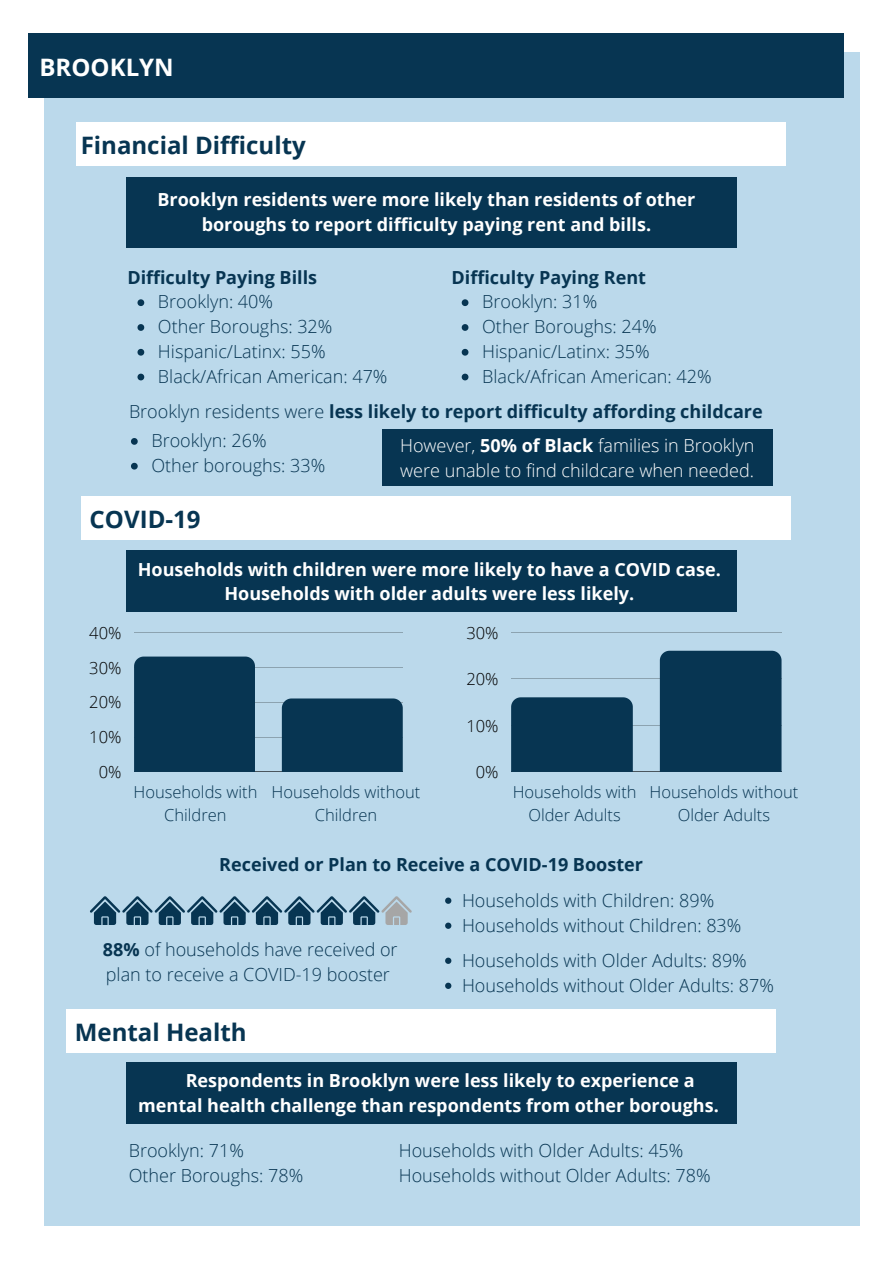
<style>
.page{position:relative;width:894px;height:1264px;background:#fff}
.page>*{position:absolute;margin:0;border:0;box-sizing:border-box;transform-origin:0 0}
.t1{font:700 24px "Open Sans";color:#073552}
.t2{font:700 24px "Open Sans";color:#fff}
.t3{font:300 18px/24.8px "Open Sans";color:#073552}
.t4{font:700 18px/24.8px "Open Sans";color:#fff;text-align:center}
.t5{font:700 18px "Open Sans";color:#073552}
.t6{font:300 18px/24.8px "Open Sans";color:#fff}
.t7{font:300 16.5px/22.5px "Open Sans";color:#073552;text-align:center}
.t8{font:300 16.5px "Open Sans";color:#000}
.s1{font-weight:300}
.s2{font-weight:700}
</style>
<div class="page">
<div style="left:44px;top:52px;width:815px;height:1174px;background:#bbd9eb"></div>
<div style="left:28px;top:33px;width:815px;height:64px;background:#073552"></div>
<div style="left:76px;top:122px;width:710px;height:44px;background:#fff"></div>
<div style="left:81px;top:496px;width:709px;height:44px;background:#fff"></div>
<div style="left:126px;top:176px;width:610px;height:71px;background:#073552"></div>
<svg style="left:137px;top:299px;width:7px;height:7px"></svg>
<svg style="left:137px;top:324px;width:7px;height:7px"></svg>
<svg style="left:137px;top:349px;width:7px;height:6px"></svg>
<svg style="left:137px;top:373px;width:7px;height:7px"></svg>
<svg style="left:461px;top:299px;width:7px;height:7px"></svg>
<svg style="left:461px;top:324px;width:7px;height:7px"></svg>
<svg style="left:461px;top:349px;width:7px;height:6px"></svg>
<svg style="left:461px;top:373px;width:7px;height:7px"></svg>
<hr style="left:134px;top:632px;width:268px;height:1px;background:#000">
<hr style="left:134px;top:667px;width:268px;height:1px;background:#000">
<hr style="left:134px;top:702px;width:268px;height:1px;background:#000">
<hr style="left:134px;top:737px;width:268px;height:1px;background:#000">
<hr style="left:134px;top:771px;width:268px;height:1px;background:#000">
<div style="left:134px;top:656px;width:121px;height:116px;background:#073552"></div>
<div style="left:282px;top:698px;width:120px;height:74px;background:#073552"></div>
<div style="left:126px;top:550px;width:610px;height:62px;background:#073552"></div>
<svg style="left:445px;top:897px;width:6px;height:6px"></svg>
<svg style="left:445px;top:922px;width:6px;height:6px"></svg>
<svg style="left:445px;top:957px;width:6px;height:6px"></svg>
<svg style="left:445px;top:982px;width:6px;height:6px"></svg>
<svg style="left:131px;top:438px;width:7px;height:7px"></svg>
<svg style="left:131px;top:463px;width:7px;height:6px"></svg>
<hr style="left:511px;top:632px;width:270px;height:1px;background:#000">
<hr style="left:511px;top:678px;width:270px;height:1px;background:#000">
<hr style="left:511px;top:725px;width:270px;height:1px;background:#000">
<hr style="left:511px;top:771px;width:270px;height:1px;background:#000">
<div style="left:511px;top:697px;width:121px;height:75px;background:#073552"></div>
<div style="left:659px;top:650px;width:122px;height:122px;background:#073552"></div>
<svg style="left:90px;top:896px;width:321px;height:29px"></svg>
<div style="left:66px;top:1009px;width:709px;height:44px;background:#fff"></div>
<div style="left:126px;top:1061px;width:610px;height:62px;background:#073552"></div>
<div style="left:382px;top:429px;width:390px;height:57px;background:#073552"></div>
<p class="t2" style="left:39px;top:50px;width:136px">BROOKLYN</p>
<p class="t1" style="left:81px;top:128px;width:226px">Financial Difficulty</p>
<p class="t4" style="left:157px;top:187px;width:539px">Brooklyn residents were more likely than residents of other boroughs to report difficulty paying rent and bills.</p>
<p class="t5" style="left:127px;top:264px;width:191px">Difficulty Paying Bills</p>
<p class="t3" style="left:158px;top:289px;width:117px">Brooklyn: 40%</p>
<p class="t3" style="left:158px;top:314px;width:176px">Other Boroughs: 32%</p>
<p class="t3" style="left:158px;top:338px;width:169px">Hispanic/Latinx: 55%</p>
<p class="t3" style="left:158px;top:363px;width:231px">Black/African American: 47%</p>
<p class="t5" style="left:451px;top:264px;width:196px">Difficulty Paying Rent</p>
<p class="t3" style="left:482px;top:289px;width:117px">Brooklyn: 31%</p>
<p class="t3" style="left:482px;top:314px;width:176px">Other Boroughs: 24%</p>
<p class="t3" style="left:482px;top:338px;width:169px">Hispanic/Latinx: 35%</p>
<p class="t3" style="left:482px;top:363px;width:231px">Black/African American: 42%</p>
<p class="t5" style="left:129px;top:399px;width:635px"><span class="s1">Brooklyn residents were</span> less likely to report difficulty affording childcare</p>
<p class="t3" style="left:151px;top:427px;width:117px">Brooklyn: 26%</p>
<p class="t3" style="left:151px;top:452px;width:175px">Other boroughs: 33%</p>
<p class="t1" style="left:90px;top:502px;width:112px">COVID-19</p>
<p class="t6" style="left:400px;top:432px;width:356px">However, <span class="s2">50% of Black</span> families in Brooklyn were unable to find childcare when needed.</p>
<p class="t8" style="left:89px;top:621px;width:34px">40%</p>
<p class="t8" style="left:89px;top:656px;width:34px">30%</p>
<p class="t8" style="left:89px;top:691px;width:34px">20%</p>
<p class="t8" style="left:89px;top:725px;width:34px">10%</p>
<p class="t8" style="left:99px;top:760px;width:24px">0%</p>
<p class="t4" style="left:138px;top:556px;width:584px">Households with children were more likely to have a COVID case.<br>Households with older adults were less likely.</p>
<p class="t7" style="left:133px;top:780px;width:125px">Households with<br>Children</p>
<p class="t7" style="left:271px;top:780px;width:150px">Households without<br>Children</p>
<p class="t8" style="left:466px;top:621px;width:34px">30%</p>
<p class="t8" style="left:466px;top:667px;width:34px">20%</p>
<p class="t8" style="left:466px;top:714px;width:34px">10%</p>
<p class="t8" style="left:475px;top:760px;width:24px">0%</p>
<p class="t7" style="left:512px;top:780px;width:125px">Households with<br>Older Adults</p>
<p class="t7" style="left:649px;top:780px;width:150px">Households without<br>Older Adults</p>
<p class="t5" style="left:219px;top:851px;width:425px">Received or Plan to Receive a COVID-19 Booster</p>
<p class="t3" style="left:103px;top:936px;width:296px"><span class="s2">88%</span> of households have received or plan to receive a COVID-19 booster</p>
<p class="t1" style="left:75px;top:1015px;width:173px">Mental Health</p>
<p class="t3" style="left:462px;top:887px;width:254px">Households with Children: 89%</p>
<p class="t3" style="left:462px;top:912px;width:281px">Households without Children: 83%</p>
<p class="t3" style="left:462px;top:947px;width:286px">Households with Older Adults: 89%</p>
<p class="t3" style="left:462px;top:972px;width:313px">Households without Older Adults: 87%</p>
<p class="t4" style="left:138px;top:1067px;width:582px;text-align:left;text-indent:47px">Respondents in Brooklyn were less likely to experience a mental health challenge than respondents from other boroughs.</p>
<p class="t3" style="left:129px;top:1137px;width:117px">Brooklyn: 71%</p>
<p class="t3" style="left:129px;top:1162px;width:176px">Other Boroughs: 78%</p>
<p class="t3" style="left:398px;top:1137px;width:286px">Households with Older Adults: 45%</p>
<p class="t3" style="left:398px;top:1162px;width:313px">Households without Older Adults: 78%</p>
</div>
